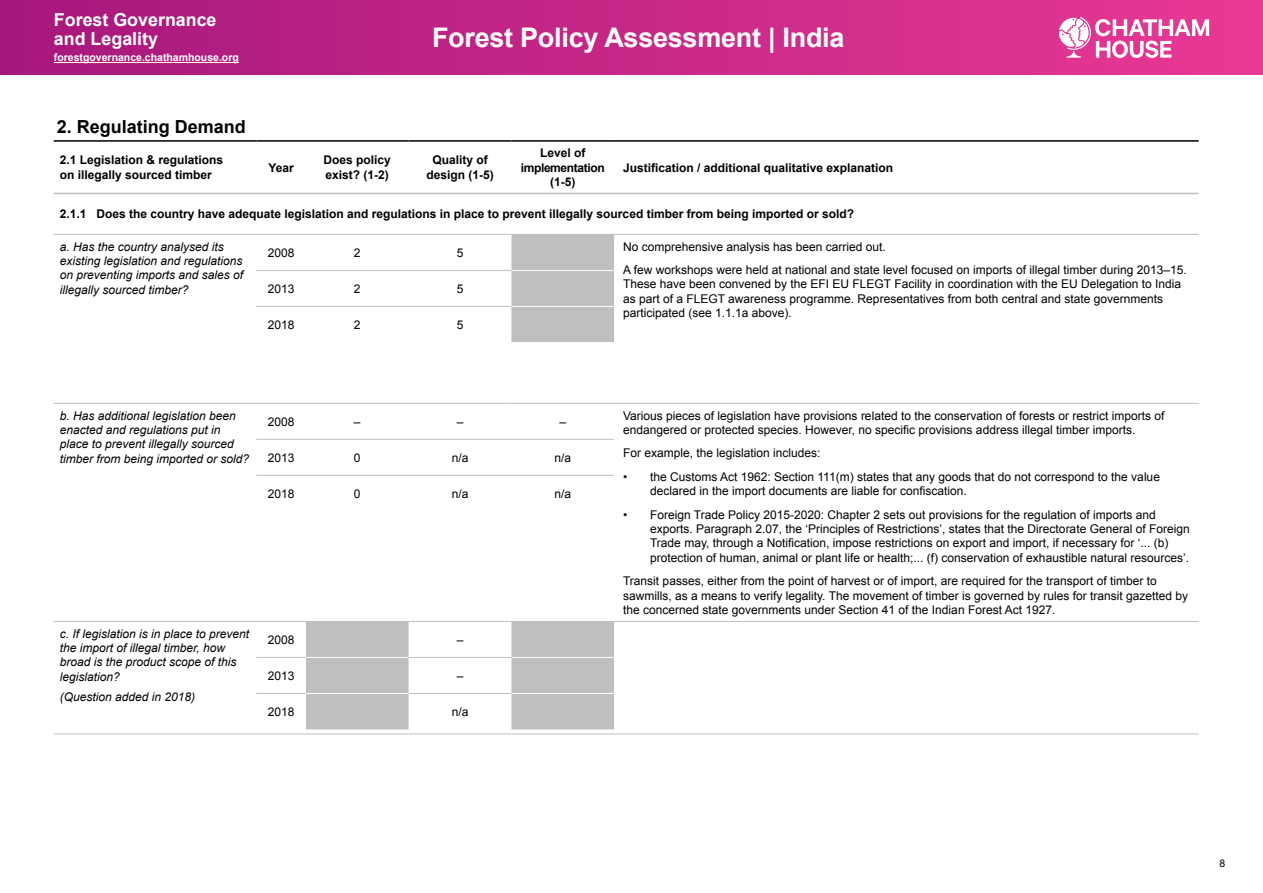
<style>
.page{position:relative;width:1263px;height:893px;background:#fff}
.page>*{position:absolute;margin:0;border:0;box-sizing:border-box;transform-origin:0 0}
.t1{font:700 27px "Arial";letter-spacing:-.01em;color:#fff}
.t2{font:700 18px "Arial";color:#000}
.t3{font:700 17.85px/19.2px "Arial";color:#fff}
.t4{font:12px/14.4px "Arial";color:#000}
.t5{font:italic 12px/14.4px "Arial";color:#000}
.t6{font:700 12px/14.4px "Arial";color:#000}
.t7{font:700 12px/14.4px "Arial";letter-spacing:-.03em;color:#000;text-align:center}
.t8{font:700 10.5px "Arial";color:#fff}
.t9{font:10.5px "Arial";color:#000}
</style>
<div class="page">
<div style="left:0;top:0;width:1263px;height:75px;background:linear-gradient(to right,#a6177c,#e83994)"></div>
<hr style="left:54px;top:62px;width:185px;height:1px;background:#fff">
<svg style="left:1059px;top:17px;width:150px;height:41px"></svg>
<svg style="left:306px;top:235px;width:308px;height:494px"></svg>
<hr style="left:54px;top:234px;width:202px;height:1px;background:#bfbfbf">
<hr style="left:614px;top:234px;width:585px;height:1px;background:#bfbfbf">
<hr style="left:54px;top:193px;width:202px;height:1px;background:#bfbfbf">
<hr style="left:256px;top:193px;width:50px;height:1px;background:#bfbfbf">
<hr style="left:306px;top:193px;width:103px;height:1px;background:#bfbfbf">
<hr style="left:409px;top:193px;width:102px;height:1px;background:#bfbfbf">
<hr style="left:511px;top:193px;width:103px;height:1px;background:#bfbfbf">
<hr style="left:614px;top:193px;width:585px;height:1px;background:#bfbfbf">
<hr style="left:256px;top:234px;width:50px;height:1px;background:#bfbfbf">
<hr style="left:306px;top:234px;width:103px;height:1px;background:#bfbfbf">
<hr style="left:409px;top:234px;width:102px;height:1px;background:#bfbfbf">
<hr style="left:54px;top:140px;width:202px;height:2px;background:#000">
<hr style="left:256px;top:140px;width:50px;height:2px;background:#000">
<hr style="left:306px;top:140px;width:103px;height:2px;background:#000">
<hr style="left:409px;top:140px;width:102px;height:2px;background:#000">
<hr style="left:511px;top:140px;width:103px;height:2px;background:#000">
<hr style="left:614px;top:140px;width:585px;height:2px;background:#000">
<hr style="left:256px;top:270px;width:50px;height:1px;background:#bfbfbf">
<hr style="left:306px;top:270px;width:103px;height:1px;background:#bfbfbf">
<hr style="left:409px;top:270px;width:102px;height:1px;background:#bfbfbf">
<hr style="left:256px;top:306px;width:50px;height:1px;background:#bfbfbf">
<hr style="left:306px;top:306px;width:103px;height:1px;background:#bfbfbf">
<hr style="left:409px;top:306px;width:102px;height:1px;background:#bfbfbf">
<hr style="left:256px;top:475px;width:50px;height:1px;background:#bfbfbf">
<hr style="left:306px;top:475px;width:103px;height:1px;background:#bfbfbf">
<hr style="left:409px;top:475px;width:102px;height:1px;background:#bfbfbf">
<hr style="left:511px;top:475px;width:103px;height:1px;background:#bfbfbf">
<hr style="left:256px;top:693px;width:50px;height:1px;background:#bfbfbf">
<hr style="left:409px;top:693px;width:102px;height:1px;background:#bfbfbf">
<hr style="left:306px;top:693px;width:103px;height:1px;background:#fff">
<hr style="left:511px;top:693px;width:103px;height:1px;background:#fff">
<hr style="left:256px;top:621px;width:50px;height:1px;background:#bfbfbf">
<hr style="left:306px;top:621px;width:103px;height:1px;background:#bfbfbf">
<hr style="left:409px;top:621px;width:102px;height:1px;background:#bfbfbf">
<hr style="left:511px;top:621px;width:103px;height:1px;background:#bfbfbf">
<hr style="left:256px;top:734px;width:50px;height:1px;background:#bfbfbf">
<hr style="left:306px;top:734px;width:103px;height:1px;background:#bfbfbf">
<hr style="left:409px;top:734px;width:102px;height:1px;background:#bfbfbf">
<hr style="left:511px;top:734px;width:103px;height:1px;background:#bfbfbf">
<hr style="left:306px;top:657px;width:103px;height:1px;background:#fff">
<hr style="left:511px;top:657px;width:103px;height:1px;background:#fff">
<hr style="left:409px;top:657px;width:102px;height:1px;background:#bfbfbf">
<hr style="left:256px;top:657px;width:50px;height:1px;background:#bfbfbf">
<hr style="left:54px;top:403px;width:202px;height:1px;background:#bfbfbf">
<hr style="left:256px;top:403px;width:50px;height:1px;background:#bfbfbf">
<hr style="left:306px;top:403px;width:103px;height:1px;background:#bfbfbf">
<hr style="left:409px;top:403px;width:102px;height:1px;background:#bfbfbf">
<hr style="left:511px;top:403px;width:103px;height:1px;background:#bfbfbf">
<hr style="left:614px;top:403px;width:585px;height:1px;background:#bfbfbf">
<hr style="left:511px;top:234px;width:103px;height:1px;background:#bfbfbf">
<hr style="left:511px;top:270px;width:103px;height:1px;background:#fff">
<hr style="left:511px;top:306px;width:103px;height:1px;background:#fff">
<hr style="left:511px;top:342px;width:103px;height:1px;background:#fff">
<hr style="left:54px;top:734px;width:202px;height:1px;background:#bfbfbf">
<hr style="left:614px;top:734px;width:585px;height:1px;background:#bfbfbf">
<hr style="left:54px;top:621px;width:202px;height:1px;background:#bfbfbf">
<hr style="left:256px;top:439px;width:50px;height:1px;background:#bfbfbf">
<hr style="left:306px;top:439px;width:103px;height:1px;background:#bfbfbf">
<hr style="left:409px;top:439px;width:102px;height:1px;background:#bfbfbf">
<hr style="left:511px;top:439px;width:103px;height:1px;background:#bfbfbf">
<hr style="left:614px;top:621px;width:585px;height:1px;background:#bfbfbf">
<h3 class="t3" style="left:54px;top:10px;width:164px">Forest Governance and Legality</h3>
<p class="t8" style="left:54px;top:51px;width:186px">forestgovernance.chathamhouse.org</p>
<h1 class="t1" style="left:432px;top:20px;width:414px">Forest Policy Assessment | India</h1>
<h2 class="t2" style="left:57px;top:115px;width:191px">2. Regulating Demand</h2>
<p class="t6" style="left:60px;top:153px;width:165px">2.1 Legislation &amp; regulations on illegally sourced timber</p>
<p class="t6" style="left:268px;top:161px;width:27px">Year</p>
<p class="t6" style="left:324px;top:153px;width:69px">Does policy exist? (1-2)</p>
<p class="t6" style="left:426px;top:153px;width:69px;text-align:center">Quality of design (1-5)</p>
<p class="t7" style="left:521px;top:146px;width:85px">Level of implementation (1-5)</p>
<p class="t6" style="left:623px;top:161px;width:272px">Justification / additional qualitative explanation</p>
<p class="t6" style="left:60px;top:207px;width:796px">2.1.1 Does the country have adequate legislation and regulations in place to prevent illegally sourced timber from being imported or sold?</p>
<p class="t5" style="left:60px;top:239px;width:185px">a. Has the country analysed its existing legislation and regulations on preventing imports and sales of illegally sourced timber?</p>
<p class="t4" style="left:268px;top:246px;width:28px">2008</p>
<p class="t4" style="left:354px;top:246px;width:8px">2</p>
<p class="t4" style="left:457px;top:246px;width:8px">5</p>
<p class="t4" style="left:623px;top:235px;width:565px;line-height:23.4px">No comprehensive analysis has been carried out.<br>A few workshops were held at national and state level focused on imports of illegal timber during 2013–15.</p>
<p class="t4" style="left:623px;top:277px;width:560px">These have been convened by the EFI EU FLEGT Facility in coordination with the EU Delegation to India as part of a FLEGT awareness programme. Representatives from both central and state governments participated (see 1.1.1a above).</p>
<p class="t4" style="left:268px;top:282px;width:28px">2013</p>
<p class="t4" style="left:354px;top:282px;width:8px">2</p>
<p class="t4" style="left:457px;top:282px;width:8px">5</p>
<p class="t4" style="left:268px;top:318px;width:28px">2018</p>
<p class="t4" style="left:354px;top:318px;width:8px">2</p>
<p class="t4" style="left:457px;top:318px;width:8px">5</p>
<p class="t5" style="left:60px;top:408px;width:191px">b. Has additional legislation been enacted and regulations put in place to prevent illegally sourced timber from being imported or sold?</p>
<p class="t4" style="left:268px;top:414px;width:28px">2008</p>
<p class="t4" style="left:354px;top:414px;width:8px">–</p>
<p class="t4" style="left:457px;top:414px;width:8px">–</p>
<p class="t4" style="left:559px;top:414px;width:8px">–</p>
<p class="t4" style="left:623px;top:408px;width:543px">Various pieces of legislation have provisions related to the conservation of forests or restrict imports of endangered or protected species. However, no specific provisions address illegal timber imports.</p>
<p class="t4" style="left:623px;top:446px;width:199px">For example, the legislation includes:</p>
<p class="t4" style="left:650px;top:469px;width:511px;text-indent:-27px">• the Customs Act 1962: Section 111(m) states that any goods that do not correspond to the value declared in the import documents are liable for confiscation.</p>
<p class="t4" style="left:650px;top:507px;width:541px;text-indent:-27px">• Foreign Trade Policy 2015-2020: Chapter 2 sets out provisions for the regulation of imports and exports. Paragraph 2.07, the ‘Principles of Restrictions’, states that the Directorate General of Foreign Trade may, through a Notification, impose restrictions on export and import, if necessary for ‘... (b) protection of human, animal or plant life or health;... (f) conservation of exhaustible natural resources’.</p>
<p class="t4" style="left:623px;top:574px;width:567px">Transit passes, either from the point of harvest or of import, are required for the transport of timber to sawmills, as a means to verify legality. The movement of timber is governed by rules for transit gazetted by the concerned state governments under Section 41 of the Indian Forest Act 1927.</p>
<p class="t4" style="left:268px;top:450px;width:28px">2013</p>
<p class="t4" style="left:354px;top:450px;width:8px">0</p>
<p class="t4" style="left:452px;top:450px;width:18px">n/a</p>
<p class="t4" style="left:554px;top:450px;width:18px">n/a</p>
<p class="t4" style="left:268px;top:486px;width:28px">2018</p>
<p class="t4" style="left:354px;top:486px;width:8px">0</p>
<p class="t4" style="left:452px;top:486px;width:18px">n/a</p>
<p class="t4" style="left:554px;top:486px;width:18px">n/a</p>
<p class="t5" style="left:60px;top:626px;width:191px">c. If legislation is in place to prevent the import of illegal timber, how broad is the product scope of this legislation?</p>
<p class="t5" style="left:60px;top:690px;width:137px">(Question added in 2018)</p>
<p class="t4" style="left:268px;top:632px;width:28px">2008</p>
<p class="t4" style="left:457px;top:632px;width:8px">–</p>
<p class="t4" style="left:268px;top:668px;width:28px">2013</p>
<p class="t4" style="left:457px;top:668px;width:8px">–</p>
<p class="t4" style="left:268px;top:704px;width:28px">2018</p>
<p class="t4" style="left:452px;top:704px;width:18px">n/a</p>
<p class="t9" style="left:1219px;top:856px;width:7px">8</p>
</div>
